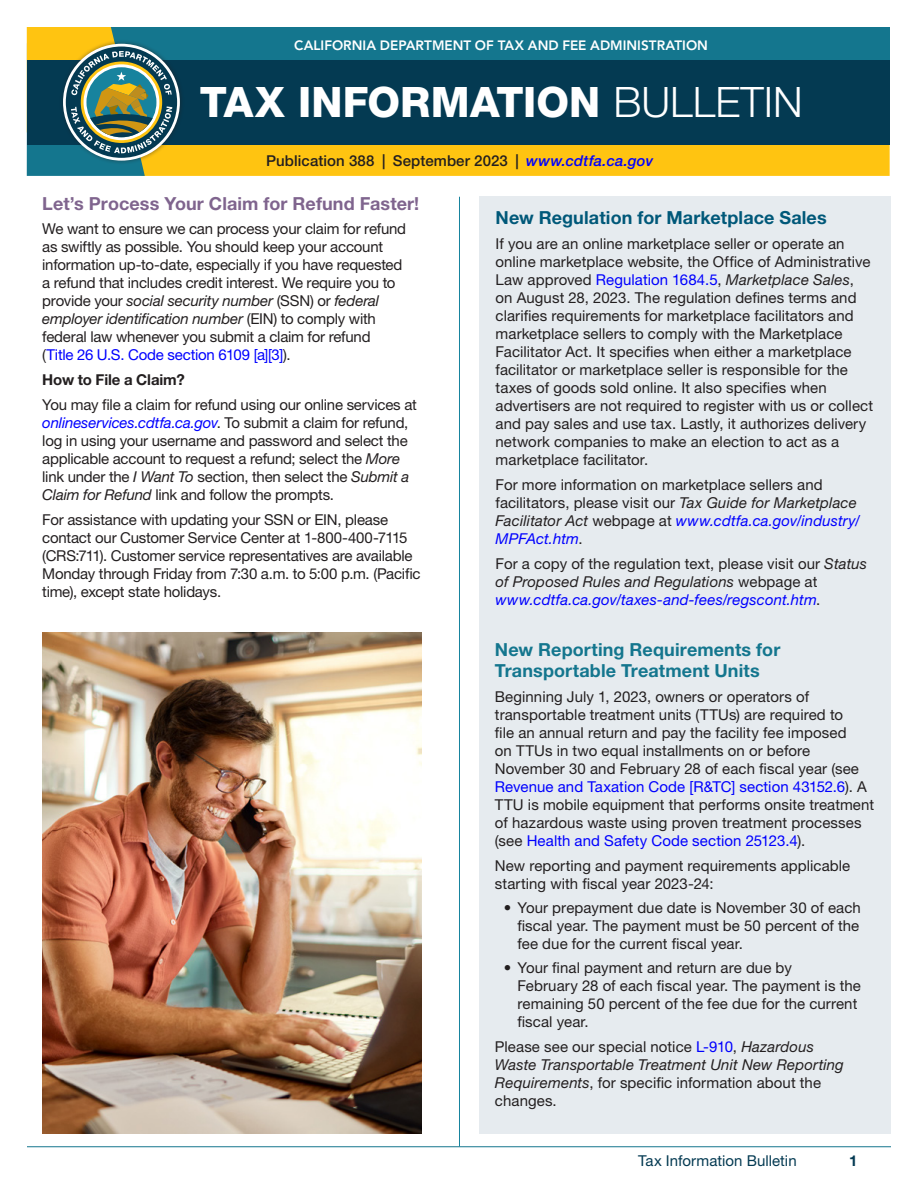
<style>
.page{position:relative;width:918px;height:1188px;background:#fff}
.page>*{position:absolute;margin:0;border:0;box-sizing:border-box;transform-origin:0 0}
.t1{font:800 42px "Helvetica Neue LT Std";color:#fff}
.t2{font:700 18px/21.6px "Helvetica Neue LT Std";letter-spacing:.005em;color:#14768e}
.t3{font:700 18px "Helvetica Neue LT Std";letter-spacing:.005em;color:#7f648e}
.t4{font:700 18px "Helvetica Neue LT Std";letter-spacing:.005em;color:#005879}
.t5{font:15px/18px "Helvetica Neue LT Std";color:#231f20}
.t6{font:500 15px "Helvetica Neue LT Std";letter-spacing:.005em;color:#231f20}
.t7{font:15px "Helvetica Neue LT Std";letter-spacing:.005em;color:#043a52}
.t8{font:700 15px "Helvetica Neue LT Std";letter-spacing:-.01em;color:#231f20}
.t9{font:700 15px "Helvetica Neue LT Std";color:#043a52}
.t10{font:800 13.5px "Avenir LT Std";color:#fff}
.s1{font-weight:300}
.s2{font-style:italic;color:#00f}
.s3{font-style:italic}
.s4{color:#00f}
</style>
<div class="page">
<hr style="left:27px;top:1146px;width:864px;height:1px;background:#14768e">
<div style="left:479px;top:197px;width:412px;height:937px;background:#e6ebef"></div>
<hr style="left:459px;top:197px;width:1px;height:950px;background:#17839e">
<div style="left:110px;top:27px;width:780px;height:98px;background:#14768e"></div>
<div style="left:172px;top:144px;width:718px;height:32px;background:#ffc411"></div>
<div style="left:27px;top:60px;width:863px;height:84px;background:#043a52"></div>
<div style="left:59px;top:40px;width:125px;height:125px;background:#231f20;opacity:.45"></div>
<svg style="left:27px;top:27px;width:145px;height:149px"></svg>
<img style="left:42px;top:633px;width:380px;height:501px">
<p class="t10" style="left:294px;top:38px;width:415px">CALIFORNIA DEPARTMENT OF TAX AND FEE ADMINISTRATION</p>
<h1 class="t1" style="left:200px;top:77px;width:604px">TAX INFORMATION <span class="s1">BULLETIN</span></h1>
<p class="t6" style="left:266px;top:152px;width:388px">Publication 388 | September 2023 | <span class="s2">www.cdtfa.ca.gov</span></p>
<h2 class="t3" style="left:42px;top:192px;width:379px">Let’s Process Your Claim for Refund Faster!</h2>
<p class="t5" style="left:42px;top:220px;width:365px">We want to ensure we can process your claim for refund as swiftly as possible. You should keep your account information up-to-date, especially if you have requested a refund that includes credit interest. We require you to provide your <span class="s3">social security number</span> (SSN) or <span class="s3">federal employer identification number</span> (EIN) to comply with federal law whenever you submit a claim for refund<br>(<span class="s4">Title 26 U.S. Code section 6109 [a][3]</span>).</p>
<p class="t8" style="left:42px;top:370px;width:144px">How to File a Claim?</p>
<p class="t5" style="left:42px;top:395px;width:376px">You may file a claim for refund using our online services at <span class="s2">onlineservices.cdtfa.ca.gov</span>. To submit a claim for refund, log in using your username and password and select the applicable account to request a refund; select the <span class="s3">More </span>link under the <span class="s3">I Want To</span> section, then select the <span class="s3">Submit a Claim for Refund</span> link and follow the prompts.</p>
<p class="t5" style="left:42px;top:510px;width:380px">For assistance with updating your SSN or EIN, please contact our Customer Service Center at 1-800-400-7115 (CRS:711). Customer service representatives are available Monday through Friday from 7:30 a.m. to 5:00 p.m. (Pacific time), except state holidays.</p>
<h2 class="t4" style="left:496px;top:207px;width:333px">New Regulation for Marketplace Sales</h2>
<p class="t5" style="left:496px;top:235px;width:379px">If you are an online marketplace seller or operate an online marketplace website, the Office of Administrative Law approved <span class="s4">Regulation 1684.5</span>, <span class="s3">Marketplace Sales</span>, on August 28, 2023. The regulation defines terms and clarifies requirements for marketplace facilitators and marketplace sellers to comply with the Marketplace Facilitator Act. It specifies when either a marketplace facilitator or marketplace seller is responsible for the taxes of goods sold online. It also specifies when advertisers are not required to register with us or collect and pay sales and use tax. Lastly, it authorizes delivery network companies to make an election to act as a marketplace facilitator.</p>
<p class="t5" style="left:496px;top:475px;width:366px">For more information on marketplace sellers and facilitators, please visit our <span class="s3">Tax Guide for Marketplace Facilitator Act</span> webpage at <span class="s2">www.cdtfa.ca.gov/industry/ MPFAct.htm</span>.</p>
<p class="t5" style="left:496px;top:554px;width:373px">For a copy of the regulation text, please visit our <span class="s3">Status of Proposed Rules and Regulations</span> webpage at <span class="s2">www.cdtfa.ca.gov/taxes-and-fees/regscont.htm</span>.</p>
<h2 class="t2" style="left:495px;top:638px;width:287px">New Reporting Requirements for<br>Transportable Treatment Units</h2>
<p class="t5" style="left:495px;top:687px;width:381px">Beginning July 1, 2023, owners or operators of transportable treatment units (TTUs) are required to<br>file an annual return and pay the facility fee imposed<br>on TTUs in two equal installments on or before November 30 and February 28 of each fiscal year (see <span class="s4">Revenue and Taxation Code [R&amp;TC] section 43152.6</span>). A TTU is mobile equipment that performs onsite treatment of hazardous waste using proven treatment processes (see <span class="s4">Health and Safety Code section 25123.4</span>).</p>
<p class="t5" style="left:495px;top:856px;width:357px">New reporting and payment requirements applicable starting with fiscal year 2023-24:</p>
<p class="t5" style="left:517px;top:899px;width:345px;text-align:justify;text-indent:-14px">• Your prepayment due date is November 30 of each fiscal year. The payment must be 50 percent of the fee due for the current fiscal year.</p>
<p class="t5" style="left:517px;top:958px;width:345px;text-indent:-14px">• Your final payment and return are due by<br>February 28 of each fiscal year. The payment is the remaining 50 percent of the fee due for the current fiscal year.</p>
<p class="t5" style="left:495px;top:1037px;width:350px">Please see our special notice <span class="s4">L-910</span>, <span class="s3">Hazardous Waste Transportable Treatment Unit New Reporting Requirements</span>, for specific information about the changes.</p>
<p class="t7" style="left:638px;top:1152px;width:160px">Tax Information Bulletin</p>
<p class="t9" style="left:849px;top:1152px;width:10px">1</p>
</div>
